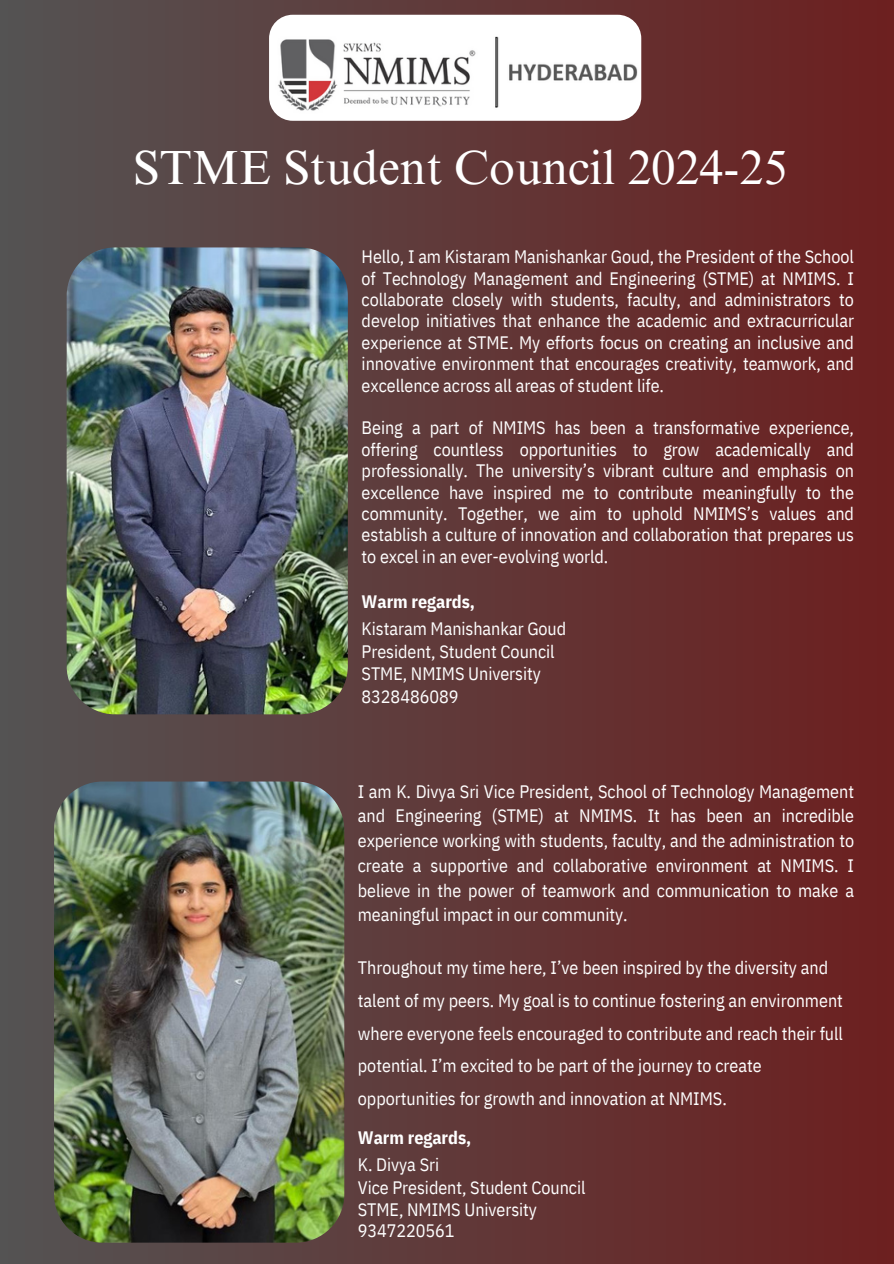
<style>
.page{position:relative;width:894px;height:1264px;background:#fff}
.page>*{position:absolute;margin:0;border:0;box-sizing:border-box;transform-origin:0 0}
.t1{font:48px "Times NRMT Pro";color:#fff}
.t2{font:18px/21.3px "IBM Plex Sans Cond";letter-spacing:-.005em;color:#fff;text-align:justify}
.t3{font:700 18px "IBM Plex Sans Cond";letter-spacing:-.005em;color:#fff}
</style>
<div class="page">
<div style="left:0;top:0;width:893px;height:1263px;background:linear-gradient(to right,#545353,#6d2020)"></div>
<img style="left:67px;top:247px;width:281px;height:467px;border-radius:48px">
<img style="left:54px;top:781px;width:290px;height:461px;border-radius:48px">
<img style="left:269px;top:15px;width:372px;height:105px;border-radius:24px">
<p class="t1" style="left:133px;top:150px;width:655px">STME Student Council 2024-25</p>
<p class="t2" style="left:361px;top:246px;width:493px">Hello, I am Kistaram Manishankar Goud, the President of the School of Technology Management and Engineering (STME) at NMIMS. I collaborate closely with students, faculty, and administrators to develop initiatives that enhance the academic and extracurricular experience at STME. My efforts focus on creating an inclusive and innovative environment that encourages creativity, teamwork, and excellence across all areas of student life.</p>
<h1 class="t2" style="left:361px;top:417px;width:493px">Being a part of NMIMS has been a transformative experience, offering countless opportunities to grow academically and professionally. The university’s vibrant culture and emphasis on excellence have inspired me to contribute meaningfully to the community. Together, we aim to uphold NMIMS’s values and establish a culture of innovation and collaboration that prepares us to excel in an ever-evolving world.</h1>
<p class="t3" style="left:361px;top:590px;width:115px">Warm regards,</p>
<p class="t2" style="left:361px;top:618px;width:206px">Kistaram Manishankar Goud</p>
<p class="t2" style="left:361px;top:640px;width:194px">President, Student Council</p>
<p class="t2" style="left:361px;top:663px;width:181px">STME, NMIMS University</p>
<p class="t2" style="left:361px;top:685px;width:98px">8328486089</p>
<p class="t2" style="left:358px;top:778px;width:497px;line-height:24.8px">I am K. Divya Sri Vice President, School of Technology Management and Engineering (STME) at NMIMS. It has been an incredible experience working with students, faculty, and the administration to create a supportive and collaborative environment at NMIMS. I believe in the power of teamwork and communication to make a meaningful impact in our community.</p>
<p class="t2" style="left:358px;top:951px;width:486px;line-height:32.7px;text-align:left">Throughout my time here, I’ve been inspired by the diversity and talent of my peers. My goal is to continue fostering an environment where everyone feels encouraged to contribute and reach their full potential. I’m excited to be part of the journey to create opportunities for growth and innovation at NMIMS.</p>
<p class="t3" style="left:358px;top:1125px;width:115px">Warm regards,</p>
<p class="t2" style="left:358px;top:1153px;width:83px">K. Divya Sri</p>
<p class="t2" style="left:358px;top:1176px;width:229px">Vice President, Student Council</p>
<p class="t2" style="left:358px;top:1198px;width:181px">STME, NMIMS University</p>
<p class="t2" style="left:358px;top:1219px;width:98px">9347220561</p>
</div>
